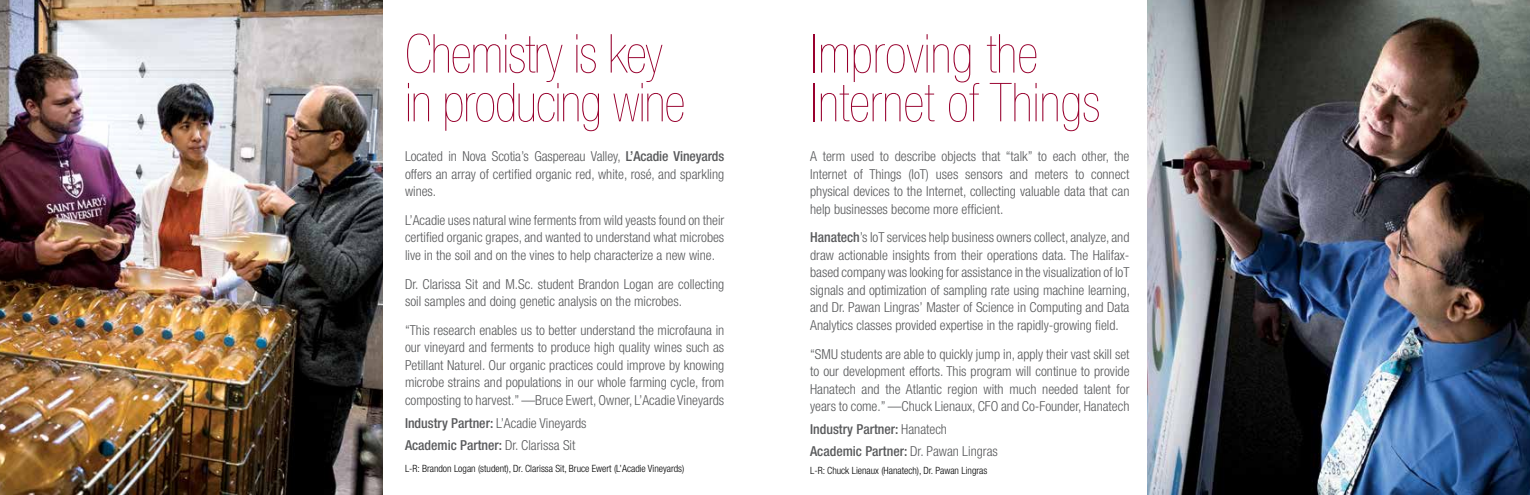
<style>
.page{position:relative;width:1530px;height:495px;background:#fff}
.page>*{position:absolute;margin:0;border:0;box-sizing:border-box;transform-origin:0 0}
.t1{font:200 condensed 53.75px/48.8px "Helvetica Neue LT Std";letter-spacing:-.02em;color:#98002e}
.t2{font:200 condensed 53.75px/48.8px "Helvetica Neue LT Std";color:#98002e}
.t3{font:300 condensed 13.75px/17.5px "Helvetica Neue LT Std";color:#58595b;text-align:justify}
.t4{font:500 condensed 13.75px/22.1px "Helvetica Neue LT Std";color:#58595b}
.t5{font:300 condensed 10px "Helvetica Neue LT Std";color:#000}
.s1{font-weight:500}
.s2{font-weight:300}
</style>
<div class="page">
<img style="left:1148px;top:0;width:382px;height:495px">
<img style="left:0;top:0;width:382px;height:495px">
<h1 class="t1" style="left:405px;top:29px;width:282px">Chemistry is key in producing wine</h1>
<p class="t3" style="left:405px;top:147px;width:321px">Located in Nova Scotia’s Gaspereau Valley, <span class="s1">L’Acadie Vineyards </span>offers an array of certified organic red, white, rosé, and sparkling wines.</p>
<p class="t3" style="left:405px;top:211px;width:321px">L’Acadie uses natural wine ferments from wild yeasts found on their certified organic grapes, and wanted to understand what microbes live in the soil and on the vines to help characterize a new wine.</p>
<p class="t3" style="left:405px;top:275px;width:321px">Dr. Clarissa Sit and M.Sc. student Brandon Logan are collecting soil samples and doing genetic analysis on the microbes.</p>
<p class="t3" style="left:405px;top:321px;width:321px">“This research enables us to better understand the microfauna in our vineyard and ferments to produce high quality wines such as Petillant Naturel. Our organic practices could improve by knowing microbe strains and populations in our whole farming cycle, from composting to harvest.” —Bruce Ewert, Owner, L’Acadie Vineyards</p>
<p class="t4" style="left:405px;top:412px;width:183px">Industry Partner: <span class="s2">L’Acadie Vineyards<br></span>Academic Partner: <span class="s2">Dr. Clarissa Sit</span></p>
<p class="t5" style="left:405px;top:463px;width:281px">L-R: Brandon Logan (student), Dr. Clarissa Sit, Bruce Ewert (L’Acadie Vineyards)</p>
<h1 class="t2" style="left:810px;top:29px;width:292px">Improving the<br>Internet of Things</h1>
<p class="t3" style="left:810px;top:147px;width:321px">A term used to describe objects that “talk” to each other, the Internet of Things (IoT) uses sensors and meters to connect physical devices to the Internet, collecting valuable data that can help businesses become more efficient.</p>
<p class="t3" style="left:810px;top:229px;width:321px"><span class="s1">Hanatech</span>’s IoT services help business owners collect, analyze, and draw actionable insights from their operations data. The Halifax&shy;based company was looking for assistance in the visualization of IoT signals and optimization of sampling rate using machine learning, and Dr. Pawan Lingras’ Master of Science in Computing and Data Analytics classes provided expertise in the rapidly-growing field.</p>
<p class="t3" style="left:810px;top:345px;width:321px">“SMU students are able to quickly jump in, apply their vast skill set to our development efforts. This program will continue to provide Hanatech and the Atlantic region with much needed talent for years to come.” —Chuck Lienaux, CFO and Co-Founder, Hanatech</p>
<p class="t4" style="left:810px;top:418px;width:189px">Industry Partner: <span class="s2">Hanatech<br></span>Academic Partner: <span class="s2">Dr. Pawan Lingras</span></p>
<p class="t5" style="left:810px;top:465px;width:179px">L-R: Chuck Lienaux (Hanatech), Dr. Pawan Lingras</p>
</div>
